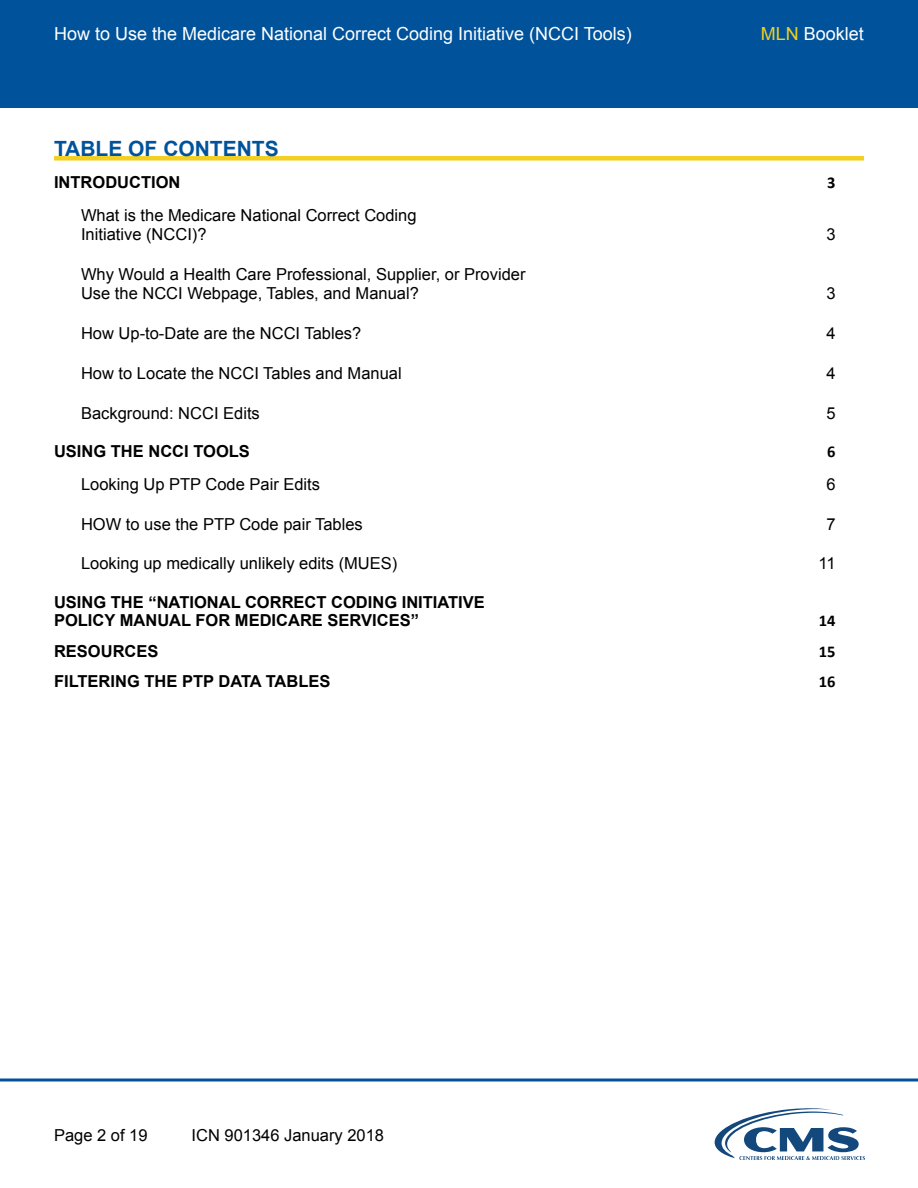
<style>
.page{position:relative;width:918px;height:1188px;background:#fff}
.page>*{position:absolute;margin:0;border:0;box-sizing:border-box;transform-origin:0 0}
.t1{font:700 21px "Arial";color:#00539b}
.t2{font:18px "Arial";color:#fff}
.Paragraph_Text{font:16.5px/19.5px "Arial";color:#000}
.t3{font:700 16.5px/18px "Arial";color:#000}
.t4{font:700 16.5px "Calibri";color:#000}
.s1{color:#f3cf1f}
</style>
<div class="page">
<svg style="left:714px;top:1108px;width:151px;height:52px"></svg>
<svg style="left:0;top:1078px;width:918px;height:4px"></svg>
<div style="left:0;top:0;width:918px;height:108px;background:#00539b"></div>
<div style="left:54px;top:156px;width:810px;height:5px;background:#f3cf1f"></div>
<p class="t2" style="left:54px;top:22px;width:579px">How to Use the Medicare National Correct Coding Initiative (NCCI Tools)</p>
<p class="t2" style="left:761px;top:22px;width:105px"><span class="s1">MLN</span> Booklet</p>
<h1 class="t1" style="left:54px;top:135px;width:226px">TABLE OF CONTENTS</h1>
<p class="t3" style="left:54px;top:173px;width:128px">INTRODUCTION</p>
<p class="t4" style="left:827px;top:172px;width:10px">3</p>
<p class="Paragraph_Text" style="left:81px;top:205px;width:337px">What is the Medicare National Correct Coding<br>Initiative (NCCI)?</p>
<p class="Paragraph_Text" style="left:826px;top:225px;width:11px">3</p>
<p class="Paragraph_Text" style="left:81px;top:264px;width:446px">Why Would a Health Care Professional, Supplier, or Provider<br>Use the NCCI Webpage, Tables, and Manual?</p>
<p class="Paragraph_Text" style="left:826px;top:284px;width:11px">3</p>
<p class="Paragraph_Text" style="left:81px;top:324px;width:282px">How Up-to-Date are the NCCI Tables?</p>
<p class="Paragraph_Text" style="left:826px;top:324px;width:11px">4</p>
<p class="Paragraph_Text" style="left:81px;top:363px;width:322px">How to Locate the NCCI Tables and Manual</p>
<p class="Paragraph_Text" style="left:826px;top:363px;width:11px">4</p>
<p class="Paragraph_Text" style="left:81px;top:403px;width:180px">Background: NCCI Edits</p>
<p class="Paragraph_Text" style="left:826px;top:403px;width:11px">5</p>
<p class="t3" style="left:54px;top:443px;width:197px">USING THE NCCI TOOLS</p>
<p class="t4" style="left:827px;top:441px;width:10px">6</p>
<p class="Paragraph_Text" style="left:81px;top:474px;width:241px">Looking Up PTP Code Pair Edits</p>
<p class="Paragraph_Text" style="left:826px;top:474px;width:11px">6</p>
<p class="Paragraph_Text" style="left:81px;top:514px;width:283px">HOW to use the PTP Code pair Tables</p>
<p class="Paragraph_Text" style="left:826px;top:514px;width:11px">7</p>
<p class="Paragraph_Text" style="left:81px;top:554px;width:318px">Looking up medically unlikely edits (MUES)</p>
<p class="Paragraph_Text" style="left:818px;top:554px;width:19px">11</p>
<p class="t3" style="left:54px;top:593px;width:432px">USING THE “NATIONAL CORRECT CODING INITIATIVE<br>POLICY MANUAL FOR MEDICARE SERVICES”</p>
<p class="t4" style="left:819px;top:610px;width:18px">14</p>
<p class="t3" style="left:54px;top:643px;width:106px">RESOURCES</p>
<p class="t4" style="left:819px;top:641px;width:18px">15</p>
<p class="t3" style="left:54px;top:673px;width:278px">FILTERING THE PTP DATA TABLES</p>
<p class="t4" style="left:819px;top:671px;width:18px">16</p>
<p class="Paragraph_Text" style="left:54px;top:1125px;width:95px">Page 2 of 19</p>
<p class="Paragraph_Text" style="left:192px;top:1125px;width:194px">ICN 901346 January 2018</p>
</div>
